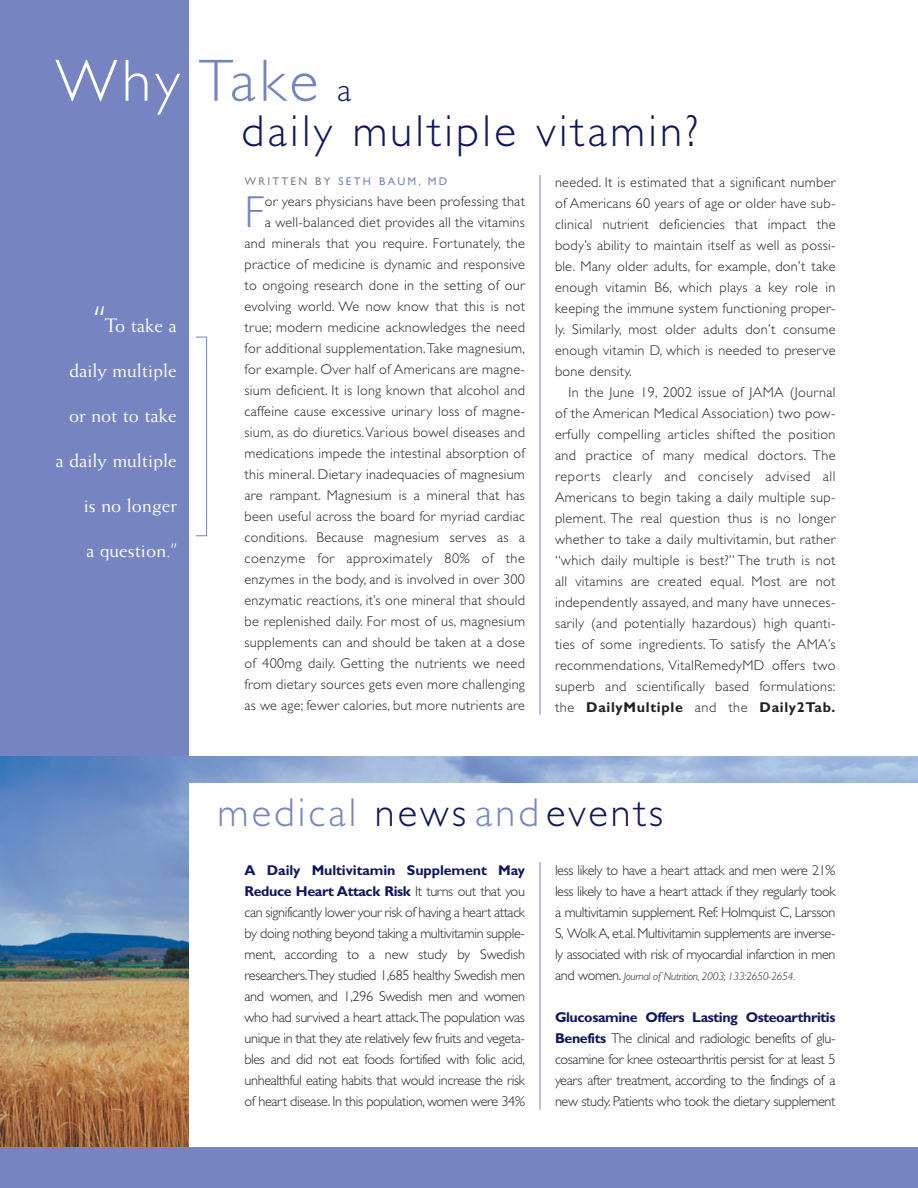
<style>
.page{position:relative;width:918px;height:1188px;background:#fff}
.page>*{position:absolute;margin:0;border:0;box-sizing:border-box;transform-origin:0 0}
.t1{font:300 60px "Gill Sans";letter-spacing:.065em;color:#7685c2}
.t2{font:300 45px "Gill Sans";letter-spacing:.075em;color:#0f165e}
.t3{font:300 45px "Gill Sans";color:#7685c2}
.t4{font:300 40.5px "Gill Sans";letter-spacing:.075em;color:#7685c2}
.t5{font:19.5px "Weiss";color:#fff}
.t6{font:300 14.25px/21px "Gill Sans";letter-spacing:.02em;color:#231f1f;text-align:justify}
.t7{font:italic 300 11.25px "Gill Sans";letter-spacing:-.025em;color:#231f1f}
.t8{font:11.25px "Gill Sans";letter-spacing:.2em;color:#7685c2}
.s1{color:#fff}
.s2{font-size:33px;color:#0f165e}
.s3{color:#808284}
.s4{font-weight:700}
.s5{font-size:37.5px}
.s6{color:#0f165e}
.s7{font-weight:700;color:#0f165e}
.s8{font-style:normal;font-size:14.25px}
</style>
<div class="page">
<div style="left:182px;top:337px;width:25px;height:199px;border:1px solid #7685c2"></div>
<div style="left:174px;top:302px;width:22px;height:248px;background:#fff"></div>
<div style="left:0;top:0;width:189px;height:981px;background:#7685c2"></div>
<img style="left:0;top:756px;width:918px;height:392px">
<hr style="left:540px;top:175px;width:1px;height:540px;background:#7685c2">
<div style="left:189px;top:783px;width:729px;height:379px;background:#fff"></div>
<hr style="left:540px;top:862px;width:1px;height:248px;background:#7685c2">
<div style="left:0;top:1148px;width:918px;height:40px;background:#7685c2"></div>
<h1 class="t1" style="left:55px;top:60px;width:297px"><span class="s1">Why</span> Take <span class="s2">a</span></h1>
<h2 class="t2" style="left:241px;top:115px;width:458px">daily multiple vitamin?</h2>
<p class="t8" style="left:244px;top:177px;width:204px"><span class="s3">WRITTEN BY</span> SETH BAUM, MD</p>
<h2 class="t3" style="left:244px;top:196px;width:21px">F</h2>
<p class="t6" style="left:555px;top:173px;width:282px">needed. It is estimated that a significant number of Americans 60 years of age or older have sub&shy;clinical nutrient deficiencies that impact the body’s ability to maintain itself as well as possi&shy;ble. Many older adults, for example, don’t take enough vitamin B6, which plays a key role in keeping the immune system functioning proper&shy;ly. Similarly, most older adults don’t consume enough vitamin D, which is needed to preserve bone density.</p>
<p class="t6" style="left:555px;top:383px;width:282px;text-indent:14px">In the June 19, 2002 issue of JAMA (Journal of the American Medical Association) two pow&shy;erfully compelling articles shifted the position and practice of many medical doctors. The reports clearly and concisely advised all Americans to begin taking a daily multiple sup&shy;plement. The real question thus is no longer whether to take a daily multivitamin, but rather “which daily multiple is best?” The truth is not all vitamins are created equal. Most are not independently assayed, and many have unneces&shy;sarily (and potentially hazardous) high quanti&shy;ties of some ingredients. To satisfy the AMA’s recommendations, VitalRemedyMD offers two superb and scientifically based formulations: the <span class="s4">DailyMultiple</span> and the <span class="s4">Daily2Tab.</span></p>
<p class="t6" style="left:245px;top:192px;width:282px;text-align:right">or years physicians have been professing that<br>a well-balanced diet provides all the vitamins and minerals that you require. Fortunately, the practice of medicine is dynamic and responsive to ongoing research done in the setting of our evolving world. We now know that this is not true; modern medicine acknowledges the need for additional supplementation.Take magnesium, for example. Over half of Americans are magne&shy;sium deficient. It is long known that alcohol and caffeine cause excessive urinary loss of magne&shy;sium, as do diuretics.Various bowel diseases and medications impede the intestinal absorption of this mineral. Dietary inadequacies of magnesium are rampant. Magnesium is a mineral that has been useful across the board for myriad cardiac conditions. Because magnesium serves as a coenzyme for approximately 80% of the enzymes in the body, and is involved in over 300 enzymatic reactions, it’s one mineral that should be replenished daily. For most of us, magnesium supplements can and should be taken at a dose of 400mg daily. Getting the nutrients we need from dietary sources gets even more challenging as we age; fewer calories, but more nutrients are</p>
<h3 class="t5" style="left:94px;top:318px;width:85px"><span class="s5">“</span>To take a</h3>
<h3 class="t5" style="left:69px;top:363px;width:109px">daily multiple</h3>
<h3 class="t5" style="left:69px;top:408px;width:109px">or not to take</h3>
<h3 class="t5" style="left:55px;top:453px;width:123px">a daily multiple</h3>
<h3 class="t5" style="left:84px;top:498px;width:95px">is no longer</h3>
<h3 class="t5" style="left:86px;top:543px;width:92px">a question.”</h3>
<h3 class="t4" style="left:218px;top:798px;width:447px">medical <span class="s6">news</span> and<span class="s6">events</span></h3>
<p class="t6" style="left:244px;top:861px;width:282px"><span class="s7">A Daily Multivitamin Supplement May Reduce Heart Attack Risk</span> It turns out that you can significantly lower your risk of having a heart attack by doing nothing beyond taking a multivitamin supple&shy;ment, according to a new study by Swedish researchers.They studied 1,685 healthy Swedish men and women, and 1,296 Swedish men and women who had survived a heart attack.The population was unique in that they ate relatively few fruits and vegeta&shy;bles and did not eat foods fortified with folic acid, unhealthful eating habits that would increase the risk of heart disease. In this population, women were 34%</p>
<p class="t6" style="left:555px;top:861px;width:282px">less likely to have a heart attack and men were 21% less likely to have a heart attack if they regularly took a multivitamin supplement. Ref: Holmquist C, Larsson S, Wolk A, et.al. Multivitamin supplements are inverse&shy;ly associated with risk of myocardial infarction in men</p>
<p class="t7" style="left:555px;top:973px;width:242px"><span class="s8">and women.</span> Journal of Nutrition, 2003; 133:2650-2654.</p>
<p class="t6" style="left:555px;top:1008px;width:282px"><span class="s7">Glucosamine Offers Lasting Osteoarthritis Benefits</span> The clinical and radiologic benefits of glu&shy;cosamine for knee osteoarthritis persist for at least 5 years after treatment, according to the findings of a new study. Patients who took the dietary supplement</p>
</div>
